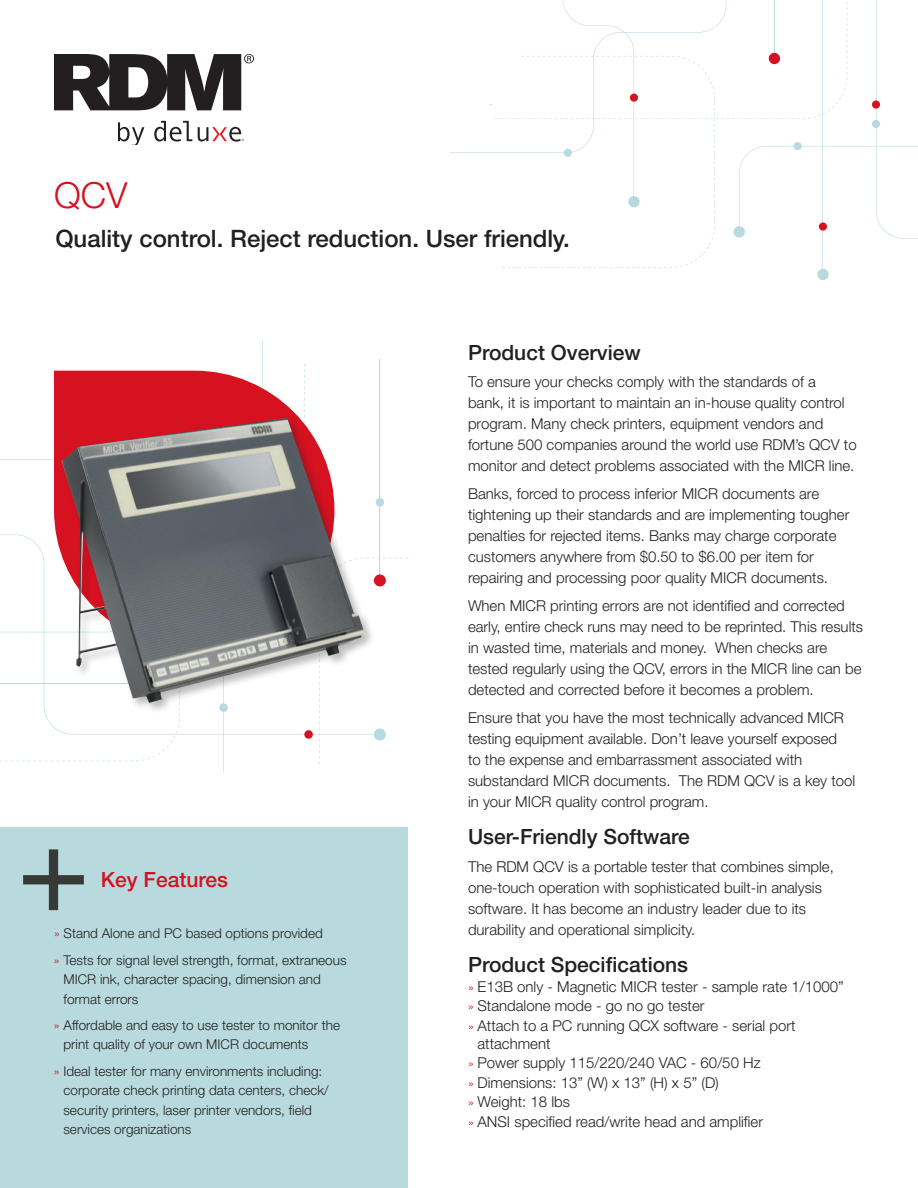
<style>
.page{position:relative;width:918px;height:1188px;background:#fff}
.page>*{position:absolute;margin:0;border:0;box-sizing:border-box;transform-origin:0 0}
.Subhead{font:300 36px "Helvetica Neue LT Std";color:#d61120}
.Subhead-2{font:500 24px "Helvetica Neue LT Std";color:#231f20}
.Body_Copy{font:500 21px "Helvetica Neue LT Std";color:#231f20}
.t1{font:500 21px "Helvetica Neue LT Std";color:#d61120}
.Body_Copy-2{font:300 15px/21px "Helvetica Neue LT Std";color:#231f20}
.Callout{font:300 13.5px/19.5px "Helvetica Neue LT Std";color:#231f20}
.s1{color:#d61120}
.s2{font-size:13.5px;color:#d61120}
</style>
<div class="page">
<div style="left:0;top:827px;width:407px;height:361px;background:#b8dade"></div>
<svg style="left:817px;top:268px;width:12px;height:12px"></svg>
<svg style="left:450px;top:0;width:468px;height:239px"></svg>
<svg style="left:54px;top:54px;width:200px;height:56px"></svg>
<svg style="left:118px;top:122px;width:26px;height:23px"></svg>
<svg style="left:154px;top:121px;width:38px;height:21px"></svg>
<svg style="left:198px;top:127px;width:46px;height:15px"></svg>
<svg style="left:23px;top:849px;width:61px;height:61px"></svg>
<svg style="left:0;top:535px;width:380px;height:199px"></svg>
<hr style="left:380px;top:359px;width:1px;height:221px;background:#b8dade">
<hr style="left:0;top:683px;width:144px;height:1px;background:#b8dade">
<svg style="left:0;top:459px;width:54px;height:82px"></svg>
<svg style="left:376px;top:497px;width:8px;height:10px"></svg>
<svg style="left:223px;top:558px;width:186px;height:215px"></svg>
<svg style="left:54px;top:371px;width:251px;height:278px;fill:#d61120"></svg>
<div style="left:60px;top:416px;width:316px;height:298px;background:#231f20;opacity:.3"></div>
<img style="left:62px;top:418px;width:303px;height:285px">
<p class="Subhead" style="left:54px;top:173px;width:75px">QCV</p>
<p class="Subhead-2" style="left:55px;top:224px;width:516px">Quality control. Reject reduction. User friendly.</p>
<p class="t1" style="left:101px;top:867px;width:129px">Key Features</p>
<p class="Callout" style="left:54px;top:923px;width:270px"><span class="s1">»</span> Stand Alone and PC based options provided</p>
<p class="Callout" style="left:64px;top:950px;width:285px;text-indent:-10px"><span class="s1">»</span> Tests for signal level strength, format, extraneous<br>MICR ink, character spacing, dimension and format errors</p>
<p class="Callout" style="left:64px;top:1015px;width:278px;text-indent:-10px"><span class="s1">»</span> Affordable and easy to use tester to monitor the print quality of your own MICR documents</p>
<p class="Callout" style="left:64px;top:1061px;width:267px;text-indent:-10px"><span class="s1">»</span> Ideal tester for many environments including: corporate check printing data centers, check/ security printers, laser printer vendors, field services organizations</p>
<p class="Body_Copy" style="left:468px;top:339px;width:174px">Product Overview</p>
<p class="Body_Copy-2" style="left:468px;top:371px;width:390px">To ensure your checks comply with the standards of a<br>bank, it is important to maintain an in-house quality control program. Many check printers, equipment vendors and fortune 500 companies around the world use RDM’s QCV to monitor and detect problems associated with the MICR line.</p>
<p class="Body_Copy-2" style="left:468px;top:483px;width:383px">Banks, forced to process inferior MICR documents are tightening up their standards and are implementing tougher penalties for rejected items. Banks may charge corporate customers anywhere from $0.50 to $6.00 per item for repairing and processing poor quality MICR documents.</p>
<p class="Body_Copy-2" style="left:468px;top:595px;width:397px">When MICR printing errors are not identified and corrected early, entire check runs may need to be reprinted. This results in wasted time, materials and money. When checks are tested regularly using the QCV, errors in the MICR line can be detected and corrected before it becomes a problem.</p>
<p class="Body_Copy-2" style="left:468px;top:706px;width:389px">Ensure that you have the most technically advanced MICR testing equipment available. Don’t leave yourself exposed<br>to the expense and embarrassment associated with substandard MICR documents. The RDM QCV is a key tool in your MICR quality control program.</p>
<p class="Body_Copy" style="left:468px;top:824px;width:223px">User-Friendly Software</p>
<p class="Body_Copy-2" style="left:468px;top:856px;width:367px">The RDM QCV is a portable tester that combines simple, one-touch operation with sophisticated built-in analysis software. It has become an industry leader due to its durability and operational simplicity.</p>
<p class="Body_Copy" style="left:468px;top:952px;width:222px">Product Specifications</p>
<p class="Body_Copy-2" style="left:468px;top:976px;width:377px"><span class="s2">»</span> E13B only - Magnetic MICR tester - sample rate 1/1000”</p>
<p class="Body_Copy-2" style="left:468px;top:995px;width:238px"><span class="s2">»</span> Standalone mode - go no go tester</p>
<p class="Body_Copy-2" style="left:478px;top:1016px;width:320px;line-height:18px;text-indent:-10px"><span class="s2">»</span> Attach to a PC running QCX software - serial port attachment</p>
<p class="Body_Copy-2" style="left:468px;top:1052px;width:294px"><span class="s2">»</span> Power supply 115/220/240 VAC - 60/50 Hz</p>
<p class="Body_Copy-2" style="left:468px;top:1072px;width:252px"><span class="s2">»</span> Dimensions: 13” (W) x 13” (H) x 5” (D)</p>
<p class="Body_Copy-2" style="left:468px;top:1091px;width:104px"><span class="s2">»</span> Weight: 18 lbs</p>
<p class="Body_Copy-2" style="left:468px;top:1111px;width:297px"><span class="s2">»</span> ANSI specified read/write head and amplifier</p>
</div>
